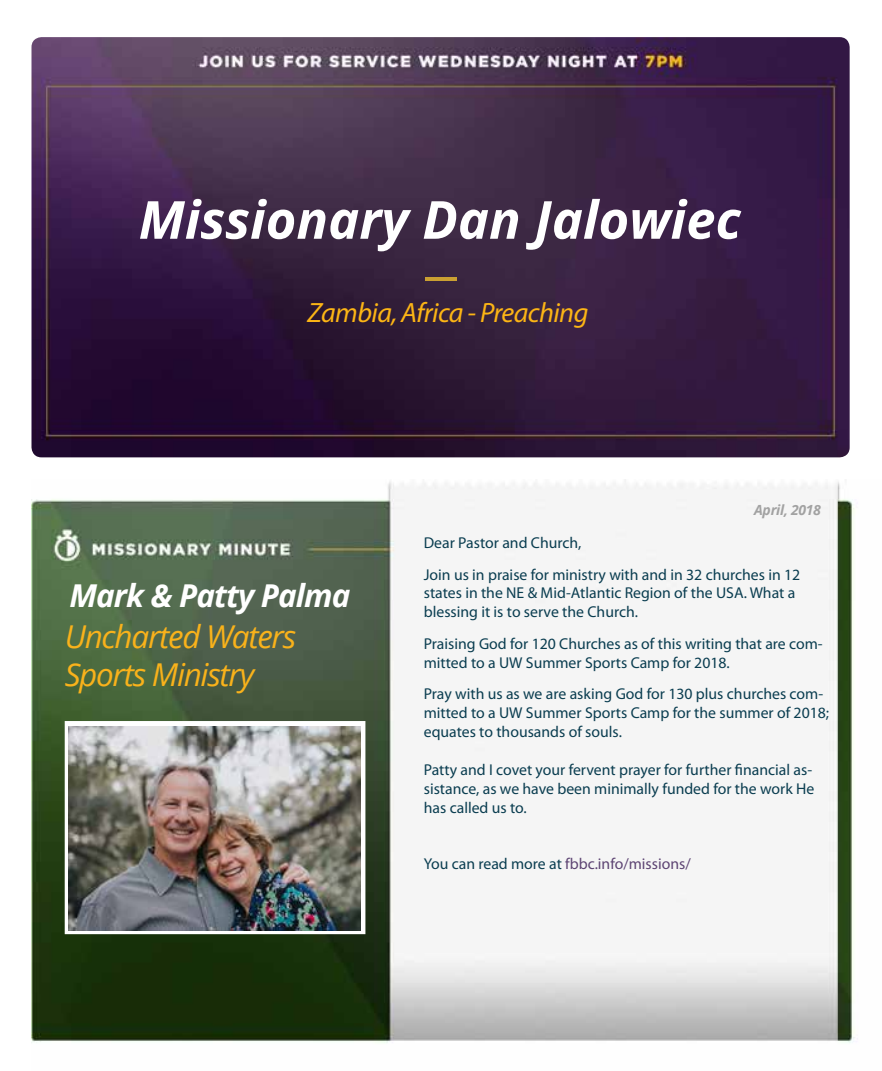
<style>
.page{position:relative;width:882px;height:1071px;background:#fff}
.page>*{position:absolute;margin:0;border:0;box-sizing:border-box;transform-origin:0 0}
.t1{font:italic 700 52.5px "Open Sans";color:#fff}
.t2{font:italic 31.5px/37.8px "Open Sans";letter-spacing:-.04em;color:#f9b21b}
.t3{font:italic 700 31.5px "Open Sans";letter-spacing:-.03em;color:#fff}
.t4{font:italic 28px "Myriad Pro";letter-spacing:-.02em;color:#fcb515}
.t5{font:15.75px/18.9px "Myriad Pro";color:#0a3d50}
.t6{font:15.75px "Myriad Pro";color:#5d4473}
.t7{font:italic 700 14px "Open Sans";letter-spacing:-.02em;color:#a2a2a2}
.s1{color:#0a3d50}
</style>
<div class="page">
<img style="left:32px;top:37px;width:818px;height:420px">
<img style="left:425px;top:278px;width:31px;height:2px">
<img style="left:32px;top:480px;width:826px;height:563px">
<div style="left:65px;top:721px;width:300px;height:213px;border:5px solid #fff"></div>
<img style="left:69px;top:726px;width:291px;height:204px">
<h1 class="t1" style="left:139px;top:183px;width:604px">Missionary Dan Jalowiec</h1>
<h3 class="t4" style="left:307px;top:295px;width:282px">Zambia, Africa - Preaching</h3>
<p class="t7" style="left:754px;top:500px;width:68px">April, 2018</p>
<h2 class="t3" style="left:69px;top:573px;width:283px">Mark &amp; Patty Palma</h2>
<h2 class="t2" style="left:65px;top:617px;width:233px">Uncharted Waters<br>Sports Ministry</h2>
<p class="t5" style="left:424px;top:527px;width:378px;line-height:31.5px">Dear Pastor and Church,<br>Join us in praise for ministry with and in 32 churches in 12</p>
<p class="t5" style="left:424px;top:583px;width:373px">states in the NE &amp; Mid-Atlantic Region of the USA. What a blessing it is to serve the Church.</p>
<p class="t5" style="left:424px;top:634px;width:400px">Praising God for 120 Churches as of this writing that are com&shy;mitted to a UW Summer Sports Camp for 2018.</p>
<p class="t5" style="left:424px;top:684px;width:407px">Pray with us as we are asking God for 130 plus churches com&shy;mitted to a UW Summer Sports Camp for the summer of 2018; equates to thousands of souls.</p>
<p class="t5" style="left:424px;top:760px;width:392px">Patty and I covet your fervent prayer for further financial as&shy;sistance, as we have been minimally funded for the work He has called us to.</p>
<p class="t6" style="left:424px;top:854px;width:269px"><span class="s1">You can read more at</span> fbbc.info/missions/</p>
</div>
